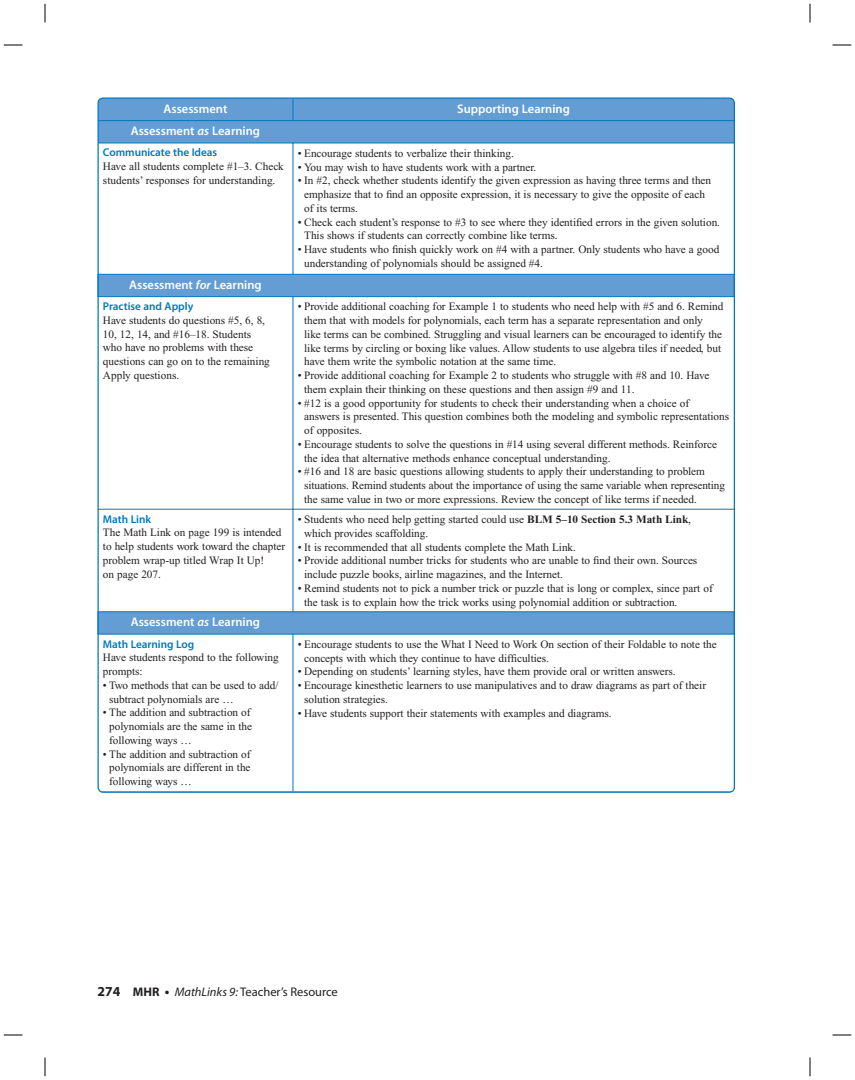
<style>
.page{position:relative;width:855px;height:1080px;background:#fff}
.page>*{position:absolute;margin:0;border:0;box-sizing:border-box;transform-origin:0 0}
.t1{font:600 12.5px "Myriad Pro";color:#fff}
.t2{font:12.5px "Myriad Pro";color:#231f20}
.t3{font:11.25px/13.8px "Times New Roman";letter-spacing:-.005em;color:#231f20}
.t4{font:600 11.25px "Myriad Pro";letter-spacing:-.005em;color:#0077c0}
.s1{font-style:italic}
.s2{font-weight:700}
.s3{font-weight:700;font-size:13.75px}
</style>
<div class="page">
<div style="left:98px;top:98px;width:636px;height:694px;background:#639dd4;border-radius:5px"></div>
<svg style="left:98px;top:144px;width:635px;height:647px;background:#f3f7fb"></svg>
<hr style="left:293px;top:143px;width:441px;height:1px;background:#0077c0">
<svg style="left:293px;top:100px;width:1px;height:20px"></svg>
<hr style="left:98px;top:143px;width:195px;height:1px;background:#0077c0">
<hr style="left:293px;top:143px;width:1px;height:131px;background:#0077c0">
<hr style="left:293px;top:297px;width:1px;height:212px;background:#0077c0">
<hr style="left:293px;top:510px;width:1px;height:101px;background:#0077c0">
<hr style="left:293px;top:634px;width:1px;height:157px;background:#0077c0">
<hr style="left:98px;top:120px;width:636px;height:1px;background:#0077c0">
<hr style="left:98px;top:274px;width:195px;height:1px;background:#0077c0">
<hr style="left:293px;top:274px;width:442px;height:1px;background:#0077c0">
<hr style="left:98px;top:296px;width:637px;height:1px;background:#0077c0">
<hr style="left:98px;top:611px;width:195px;height:1px;background:#0077c0">
<hr style="left:293px;top:611px;width:442px;height:1px;background:#0077c0">
<hr style="left:98px;top:509px;width:636px;height:1px;background:#0077c0">
<hr style="left:98px;top:634px;width:195px;height:1px;background:#0077c0">
<hr style="left:293px;top:634px;width:442px;height:1px;background:#0077c0">
<svg style="left:4px;top:44px;width:18px;height:2px"></svg>
<svg style="left:832px;top:44px;width:19px;height:2px"></svg>
<svg style="left:4px;top:1034px;width:18px;height:2px"></svg>
<svg style="left:832px;top:1034px;width:19px;height:2px"></svg>
<svg style="left:44px;top:4px;width:2px;height:18px"></svg>
<svg style="left:44px;top:1058px;width:2px;height:18px"></svg>
<svg style="left:809px;top:4px;width:2px;height:18px"></svg>
<svg style="left:809px;top:1058px;width:2px;height:18px"></svg>
<p class="t1" style="left:164px;top:104px;width:65px">Assessment</p>
<p class="t1" style="left:457px;top:104px;width:114px">Supporting Learning</p>
<p class="t1" style="left:131px;top:126px;width:131px">Assessment <span class="s1">as</span> Learning</p>
<p class="t4" style="left:103px;top:148px;width:116px">Communicate the Ideas</p>
<p class="t3" style="left:103px;top:161px;width:182px">Have all students complete #1–3. Check students’ responses for understanding.</p>
<p class="t3" style="left:298px;top:147px;width:217px">• Encourage students to verbalize their thinking.</p>
<p class="t3" style="left:298px;top:161px;width:240px">• You may wish to have students work with a partner.</p>
<p class="t3" style="left:304px;top:175px;width:409px;text-indent:-6px">• In #2, check whether students identify the given expression as having three terms and then emphasize that to find an opposite expression, it is necessary to give the opposite of each of its terms.</p>
<p class="t3" style="left:304px;top:216px;width:417px;text-indent:-6px">• Check each student’s response to #3 to see where they identified errors in the given solution.<br>This shows if students can correctly combine like terms.</p>
<p class="t3" style="left:304px;top:243px;width:417px;text-indent:-6px">• Have students who finish quickly work on #4 with a partner. Only students who have a good understanding of polynomials should be assigned #4.</p>
<p class="t1" style="left:129px;top:280px;width:134px">Assessment <span class="s1">for</span> Learning</p>
<p class="t4" style="left:103px;top:302px;width:92px">Practise and Apply</p>
<p class="t3" style="left:103px;top:314px;width:168px">Have students do questions #5, 6, 8,<br>10, 12, 14, and #16–18. Students who have no problems with these questions can go on to the remaining<br>Apply questions.</p>
<p class="t4" style="left:103px;top:515px;width:50px">Math Link</p>
<p class="t3" style="left:103px;top:527px;width:184px">The Math Link on page 199 is intended to help students work toward the chapter problem wrap-up titled Wrap It Up!<br>on page 207.</p>
<p class="t1" style="left:131px;top:617px;width:131px">Assessment <span class="s1">as</span> Learning</p>
<p class="t4" style="left:103px;top:639px;width:93px">Math Learning Log</p>
<p class="t3" style="left:103px;top:652px;width:177px">Have students respond to the following prompts:</p>
<p class="t3" style="left:109px;top:679px;width:171px;text-indent:-6px">• Two methods that can be used to add/ subtract polynomials are …</p>
<p class="t3" style="left:109px;top:707px;width:144px;text-indent:-6px">• The addition and subtraction of polynomials are the same in the following ways …</p>
<p class="t3" style="left:109px;top:748px;width:143px;text-align:justify;text-indent:-6px">• The addition and subtraction of polynomials are different in the following ways …</p>
<p class="t3" style="left:304px;top:301px;width:421px;text-indent:-6px">• Provide additional coaching for Example 1 to students who need help with #5 and 6. Remind them that with models for polynomials, each term has a separate representation and only<br>like terms can be combined. Struggling and visual learners can be encouraged to identify the like terms by circling or boxing like values. Allow students to use algebra tiles if needed, but have them write the symbolic notation at the same time.</p>
<p class="t3" style="left:304px;top:370px;width:407px;text-indent:-6px">• Provide additional coaching for Example 2 to students who struggle with #8 and 10. Have them explain their thinking on these questions and then assign #9 and 11.</p>
<p class="t3" style="left:304px;top:397px;width:427px;text-indent:-6px">• #12 is a good opportunity for students to check their understanding when a choice of<br>answers is presented. This question combines both the modeling and symbolic representations of opposites.</p>
<p class="t3" style="left:304px;top:438px;width:414px;text-indent:-6px">• Encourage students to solve the questions in #14 using several different methods. Reinforce the idea that alternative methods enhance conceptual understanding.</p>
<p class="t3" style="left:304px;top:466px;width:422px;text-indent:-6px">• #16 and 18 are basic questions allowing students to apply their understanding to problem situations. Remind students about the importance of using the same variable when representing the same value in two or more expressions. Review the concept of like terms if needed.</p>
<p class="t3" style="left:304px;top:513px;width:388px;text-indent:-6px">• Students who need help getting started could use <span class="s2">BLM 5–10 Section 5.3 Math Link</span>, which provides scaffolding.</p>
<p class="t3" style="left:298px;top:541px;width:280px">• It is recommended that all students complete the Math Link.</p>
<p class="t3" style="left:304px;top:555px;width:395px;text-indent:-6px">• Provide additional number tricks for students who are unable to find their own. Sources include puzzle books, airline magazines, and the Internet.</p>
<p class="t3" style="left:304px;top:582px;width:410px;text-indent:-6px">• Remind students not to pick a number trick or puzzle that is long or complex, since part of the task is to explain how the trick works using polynomial addition or subtraction.</p>
<p class="t3" style="left:304px;top:638px;width:414px;text-indent:-6px">• Encourage students to use the What I Need to Work On section of their Foldable to note the concepts with which they continue to have difficulties.</p>
<p class="t3" style="left:298px;top:666px;width:379px">• Depending on students’ learning styles, have them provide oral or written answers.</p>
<p class="t3" style="left:304px;top:680px;width:403px;text-indent:-6px">• Encourage kinesthetic learners to use manipulatives and to draw diagrams as part of their solution strategies.</p>
<p class="t3" style="left:298px;top:707px;width:315px">• Have students support their statements with examples and diagrams.</p>
<p class="t2" style="left:98px;top:987px;width:242px"><span class="s3">274</span> <span class="s2">MHR</span> <span class="s3">•</span> <span class="s1">MathLinks 9:</span> Teacher’s Resource</p>
</div>
